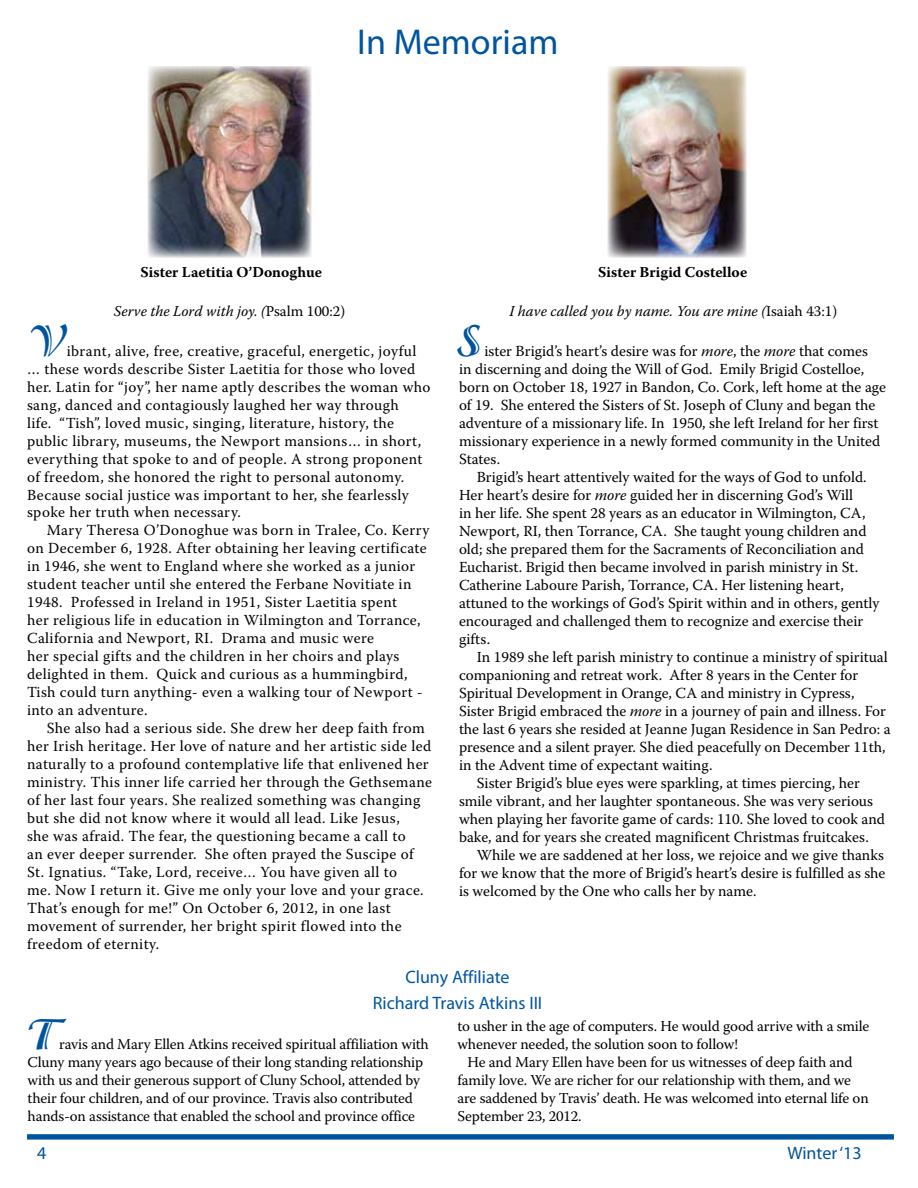
<style>
.page{position:relative;width:918px;height:1188px;background:#fff}
.page>*{position:absolute;margin:0;border:0;box-sizing:border-box;transform-origin:0 0}
.t1{font:700 48.9px "Isadora";color:#00549e}
.t2{font:700 48px "Isadora";color:#00549e}
.t3{font:36px "Myriad Pro";color:#00549e}
.t4{font:18px/25.5px "Myriad Pro";color:#0055a1;text-align:center}
.t5{font:18px "Myriad Pro";color:#00549e}
.t6{font:15.3px/18px "Warnock Pro";letter-spacing:.015em;color:#000}
.t7{font:15px/18px "Warnock Pro";letter-spacing:-.01em;color:#000}
.t8{font:italic 15px "Warnock Pro";color:#000}
.t9{font:700 15px "Warnock Pro";color:#000}
.s1{font-style:normal}
.s2{font-style:italic}
</style>
<div class="page">
<svg style="left:27px;top:1134px;width:867px;height:6px;background:#1965a9"></svg>
<img style="left:608px;top:66px;width:139px;height:191px">
<img style="left:148px;top:66px;width:163px;height:191px">
<h3 class="t3" style="left:357px;top:19px;width:203px">In Memoriam</h3>
<p class="t9" style="left:141px;top:263px;width:183px">Sister Laetitia O’Donoghue</p>
<p class="t9" style="left:598px;top:263px;width:151px">Sister Brigid Costelloe</p>
<p class="t8" style="left:114px;top:302px;width:233px">Serve the Lord with joy. (<span class="s1">Psalm 100:2)</span></p>
<p class="t8" style="left:509px;top:302px;width:329px">I have called you by name. You are mine (<span class="s1">Isaiah 43:1)</span></p>
<h1 class="t1" style="left:27px;top:312px;width:40px">V</h1>
<h1 class="t1" style="left:459px;top:313px;width:26px">S</h1>
<p class="t6" style="left:27px;top:341px;width:405px;text-indent:40px">ibrant, alive, free, creative, graceful, energetic, joyful … these words describe Sister Laetitia for those who loved her. Latin for “joy”, her name aptly describes the woman who sang, danced and contagiously laughed her way through<br>life. “Tish”, loved music, singing, literature, history, the public library, museums, the Newport mansions… in short, everything that spoke to and of people. A strong proponent of freedom, she honored the right to personal autonomy.<br>Because social justice was important to her, she fearlessly spoke her truth when necessary.</p>
<p class="t6" style="left:27px;top:521px;width:404px;text-indent:20px">Mary Theresa O’Donoghue was born in Tralee, Co. Kerry on December 6, 1928. After obtaining her leaving certificate in 1946, she went to England where she worked as a junior student teacher until she entered the Ferbane Novitiate in 1948. Professed in Ireland in 1951, Sister Laetitia spent<br>her religious life in education in Wilmington and Torrance, California and Newport, RI. Drama and music were<br>her special gifts and the children in her choirs and plays delighted in them. Quick and curious as a hummingbird, Tish could turn anything- even a walking tour of Newport - into an adventure.</p>
<p class="t6" style="left:27px;top:719px;width:406px;text-indent:20px">She also had a serious side. She drew her deep faith from her Irish heritage. Her love of nature and her artistic side led naturally to a profound contemplative life that enlivened her ministry. This inner life carried her through the Gethsemane of her last four years. She realized something was changing but she did not know where it would all lead. Like Jesus,<br>she was afraid. The fear, the questioning became a call to<br>an ever deeper surrender. She often prayed the Suscipe of St. Ignatius. “Take, Lord, receive… You have given all to<br>me. Now I return it. Give me only your love and your grace.<br>That’s enough for me!” On October 6, 2012, in one last movement of surrender, her bright spirit flowed into the freedom of eternity.</p>
<p class="t4" style="left:373px;top:964px;width:171px">Cluny Affiliate<br>Richard Travis Atkins III</p>
<p class="t6" style="left:459px;top:342px;width:429px;text-indent:25px">ister Brigid’s heart’s desire was for <span class="s2">more</span>, the <span class="s2">more</span> that comes<br>in discerning and doing the Will of God. Emily Brigid Costelloe, born on October 18, 1927 in Bandon, Co. Cork, left home at the age of 19. She entered the Sisters of St. Joseph of Cluny and began the adventure of a missionary life. In 1950, she left Ireland for her first missionary experience in a newly formed community in the United States.</p>
<p class="t6" style="left:459px;top:468px;width:422px;text-indent:18px">Brigid’s heart attentively waited for the ways of God to unfold.<br>Her heart’s desire for <span class="s2">more</span> guided her in discerning God’s Will<br>in her life. She spent 28 years as an educator in Wilmington, CA, Newport, RI, then Torrance, CA. She taught young children and old; she prepared them for the Sacraments of Reconciliation and Eucharist. Brigid then became involved in parish ministry in St.<br>Catherine Laboure Parish, Torrance, CA. Her listening heart, attuned to the workings of God’s Spirit within and in others, gently encouraged and challenged them to recognize and exercise their gifts.</p>
<p class="t6" style="left:477px;top:648px;width:413px">In 1989 she left parish ministry to continue a ministry of spiritual</p>
<p class="t6" style="left:459px;top:666px;width:401px">companioning and retreat work. After 8 years in the Center for</p>
<p class="t6" style="left:459px;top:684px;width:397px">Spiritual Development in Orange, CA and ministry in Cypress,</p>
<p class="t6" style="left:459px;top:702px;width:429px">Sister Brigid embraced the <span class="s2">more</span> in a journey of pain and illness. For</p>
<p class="t6" style="left:459px;top:720px;width:433px">the last 6 years she resided at Jeanne Jugan Residence in San Pedro: a</p>
<p class="t6" style="left:459px;top:738px;width:428px">presence and a silent prayer. She died peacefully on December 11th,</p>
<p class="t6" style="left:459px;top:756px;width:255px">in the Advent time of expectant waiting.</p>
<p class="t6" style="left:477px;top:774px;width:385px">Sister Brigid’s blue eyes were sparkling, at times piercing, her</p>
<p class="t6" style="left:459px;top:792px;width:416px">smile vibrant, and her laughter spontaneous. She was very serious</p>
<p class="t6" style="left:459px;top:810px;width:428px">when playing her favorite game of cards: 110. She loved to cook and</p>
<p class="t6" style="left:459px;top:828px;width:411px">bake, and for years she created magnificent Christmas fruitcakes.</p>
<p class="t6" style="left:477px;top:846px;width:409px">While we are saddened at her loss, we rejoice and we give thanks</p>
<p class="t6" style="left:459px;top:864px;width:428px">for we know that the more of Brigid’s heart’s desire is fulfilled as she</p>
<p class="t6" style="left:459px;top:882px;width:299px">is welcomed by the One who calls her by name.</p>
<h2 class="t2" style="left:28px;top:1006px;width:32px">T</h2>
<p class="t7" style="left:28px;top:1035px;width:403px;text-indent:31px">ravis and Mary Ellen Atkins received spiritual affiliation with Cluny many years ago because of their long standing relationship with us and their generous support of Cluny School, attended by their four children, and of our province. Travis also contributed hands-on assistance that enabled the school and province office</p>
<p class="t7" style="left:457px;top:1017px;width:413px">to usher in the age of computers. He would good arrive with a smile whenever needed, the solution soon to follow!</p>
<p class="t7" style="left:457px;top:1053px;width:413px;text-indent:10px">He and Mary Ellen have been for us witnesses of deep faith and family love. We are richer for our relationship with them, and we are saddened by Travis’ death. He was welcomed into eternal life on September 23, 2012.</p>
<p class="t5" style="left:37px;top:1142px;width:11px">4</p>
<p class="t5" style="left:787px;top:1142px;width:76px">Winter ‘13</p>
</div>
